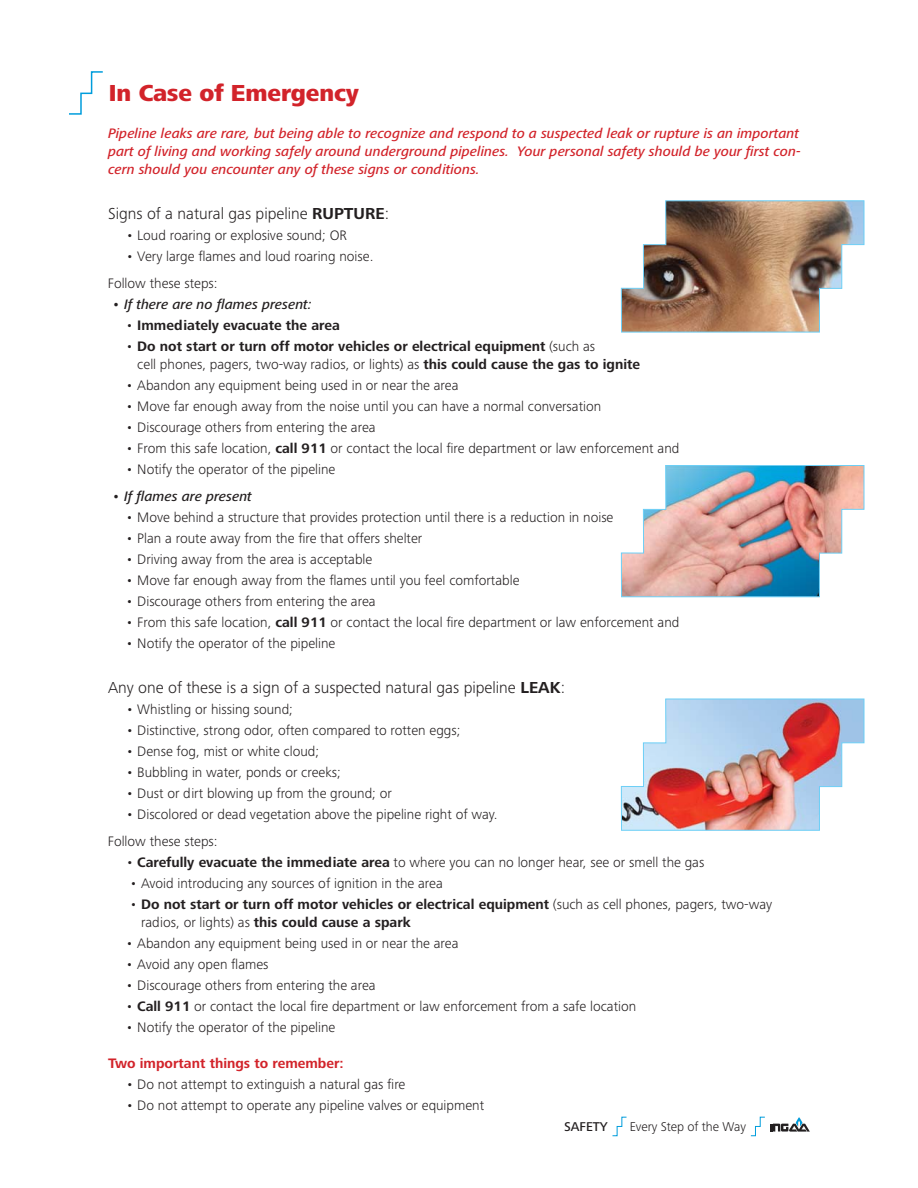
<style>
.page{position:relative;width:918px;height:1188px;background:#fff}
.page>*{position:absolute;margin:0;border:0;box-sizing:border-box;transform-origin:0 0}
.t1{font:800 24px "Frutiger Next Pro";letter-spacing:-.005em;color:#d2232a}
.t2{font:300 16.5px "Frutiger Next Pro";color:#231f20}
.t3{font:300 14.25px/27px "Frutiger Next Pro";color:#231f20}
.t4{font:700 14.25px/18px "Frutiger Next Pro";color:#231f20}
.t5{font:italic 500 14.25px/18px "Frutiger Next Pro";color:#d2232a;text-align:justify}
.t6{font:italic 500 14.25px "Frutiger Next Pro";color:#231f20}
.t7{font:700 14.25px "Frutiger Next Pro";color:#d2232a}
.t8{font:300 13.2px "Frutiger Next Pro";letter-spacing:-.005em;color:#231f20}
.t9{font:500 13.2px "Frutiger Next Pro";color:#231f20}
.s1{font-weight:700}
.s2{font-weight:300}
</style>
<div class="page">
<svg style="left:69px;top:71px;width:34px;height:44px"></svg>
<svg style="left:612px;top:1117px;width:15px;height:19px"></svg>
<svg style="left:750px;top:1117px;width:60px;height:19px"></svg>
<img style="left:621px;top:465px;width:244px;height:133px">
<img style="left:621px;top:200px;width:244px;height:133px">
<img style="left:621px;top:698px;width:244px;height:133px">
<h1 class="t1" style="left:109px;top:82px;width:252px">In Case of Emergency</h1>
<p class="t5" style="left:108px;top:125px;width:694px">Pipeline leaks are rare, but being able to recognize and respond to a suspected leak or rupture is an important part of living and working safely around underground pipelines. Your personal safety should be your first con&shy;cern should you encounter any of these signs or conditions.</p>
<p class="t2" style="left:108px;top:206px;width:283px">Signs of a natural gas pipeline <span class="s1">RUPTURE</span>:</p>
<p class="t3" style="left:126px;top:223px;width:223px">• Loud roaring or explosive sound; OR</p>
<p class="t3" style="left:108px;top:244px;width:267px;text-indent:18px">• Very large flames and loud roaring noise.<br>Follow these steps:</p>
<p class="t6" style="left:112px;top:298px;width:201px">• If there are no flames present:</p>
<p class="t4" style="left:126px;top:317px;width:215px"><span class="s2">•</span> Immediately evacuate the area</p>
<p class="t4" style="left:137px;top:338px;width:504px;text-indent:-11px"><span class="s2">•</span> Do not start or turn off motor vehicles or electrical equipment <span class="s2">(such as<br>cell phones, pagers, two-way radios, or lights) as</span> this could cause the gas to ignite</p>
<p class="t3" style="left:126px;top:373px;width:334px">• Abandon any equipment being used in or near the area</p>
<p class="t3" style="left:126px;top:394px;width:477px">• Move far enough away from the noise until you can have a normal conversation</p>
<p class="t3" style="left:126px;top:415px;width:251px">• Discourage others from entering the area</p>
<p class="t3" style="left:126px;top:436px;width:555px">• From this safe location, <span class="s1">call 911</span> or contact the local fire department or law enforcement and</p>
<p class="t3" style="left:126px;top:457px;width:211px">• Notify the operator of the pipeline</p>
<p class="t6" style="left:112px;top:490px;width:141px">• If flames are present</p>
<p class="t3" style="left:126px;top:505px;width:489px">• Move behind a structure that provides protection until there is a reduction in noise</p>
<p class="t3" style="left:126px;top:526px;width:298px">• Plan a route away from the fire that offers shelter</p>
<p class="t3" style="left:126px;top:547px;width:248px">• Driving away from the area is acceptable</p>
<p class="t3" style="left:126px;top:568px;width:395px">• Move far enough away from the flames until you feel comfortable</p>
<p class="t3" style="left:126px;top:589px;width:251px">• Discourage others from entering the area</p>
<p class="t3" style="left:126px;top:610px;width:555px">• From this safe location, <span class="s1">call 911</span> or contact the local fire department or law enforcement and</p>
<p class="t3" style="left:126px;top:631px;width:211px">• Notify the operator of the pipeline</p>
<p class="t2" style="left:108px;top:680px;width:459px">Any one of these is a sign of a suspected natural gas pipeline <span class="s1">LEAK</span>:</p>
<p class="t3" style="left:126px;top:697px;width:169px">• Whistling or hissing sound;</p>
<p class="t3" style="left:126px;top:718px;width:336px">• Distinctive, strong odor, often compared to rotten eggs;</p>
<p class="t3" style="left:126px;top:739px;width:195px">• Dense fog, mist or white cloud;</p>
<p class="t3" style="left:126px;top:760px;width:216px">• Bubbling in water, ponds or creeks;</p>
<p class="t3" style="left:126px;top:781px;width:267px">• Dust or dirt blowing up from the ground; or</p>
<p class="t3" style="left:108px;top:802px;width:391px;text-indent:18px">• Discolored or dead vegetation above the pipeline right of way.<br>Follow these steps:</p>
<p class="t3" style="left:126px;top:850px;width:580px">• <span class="s1">Carefully evacuate the immediate area</span> to where you can no longer hear, see or smell the gas</p>
<p class="t3" style="left:130px;top:871px;width:315px">• Avoid introducing any sources of ignition in the area</p>
<p class="t4" style="left:141px;top:896px;width:633px;text-indent:-11px"><span class="s2">•</span> Do not start or turn off motor vehicles or electrical equipment <span class="s2">(such as cell phones, pagers, two-way radios, or lights) as</span> this could cause a spark</p>
<p class="t3" style="left:126px;top:931px;width:334px">• Abandon any equipment being used in or near the area</p>
<p class="t3" style="left:126px;top:952px;width:144px">• Avoid any open flames</p>
<p class="t3" style="left:126px;top:973px;width:251px">• Discourage others from entering the area</p>
<p class="t3" style="left:126px;top:994px;width:512px">• <span class="s1">Call 911</span> or contact the local fire department or law enforcement from a safe location</p>
<p class="t3" style="left:126px;top:1015px;width:211px">• Notify the operator of the pipeline</p>
<p class="t7" style="left:108px;top:1057px;width:237px">Two important things to remember:</p>
<p class="t3" style="left:126px;top:1072px;width:281px">• Do not attempt to extinguish a natural gas fire</p>
<p class="t3" style="left:126px;top:1093px;width:360px">• Do not attempt to operate any pipeline valves or equipment</p>
<p class="t9" style="left:564px;top:1120px;width:45px">SAFETY</p>
<p class="t8" style="left:630px;top:1120px;width:118px">Every Step of the Way</p>
</div>
